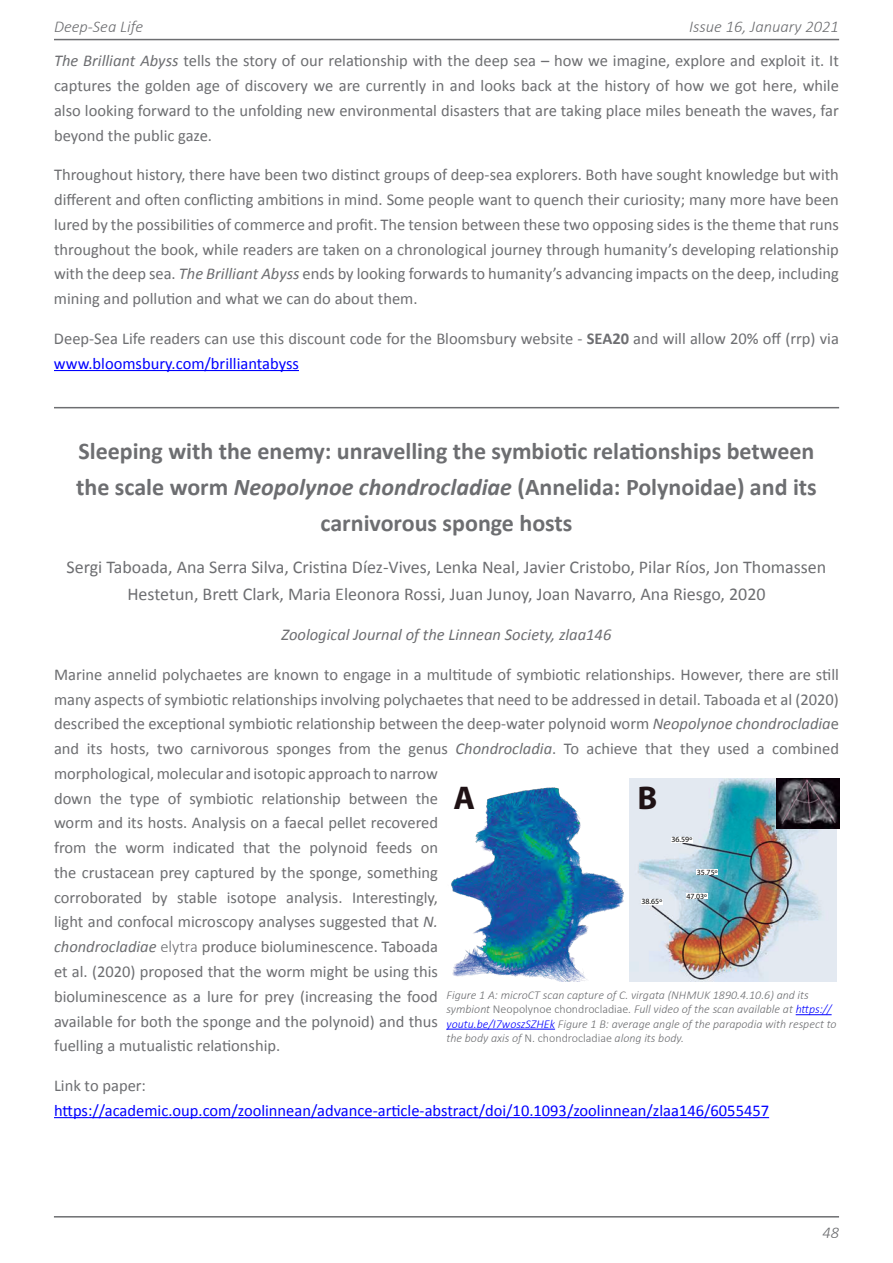
<style>
.page{position:relative;width:893px;height:1263px;background:#fff}
.page>*{position:absolute;margin:0;border:0;box-sizing:border-box;transform-origin:0 0}
.t1{font:700 33px "Myriad Pro";color:#1f1215}
.t2{font:700 24px/36px "Calibri";color:#6d6e71;text-align:center}
.t3{font:18px/27px "Calibri";color:#6d6e71;text-align:center}
.t4{font:16.5px/24.8px "Calibri";color:#6d6e71;text-align:justify}
.t5{font:16.5px "Calibri";color:#00f}
.t6{font:italic 16.5px "Calibri";color:#6d6e71}
.t7{font:italic 300 16.5px "Calibri";color:#6d6e71}
.t8{font:italic 300 12px/14.4px "Calibri";color:#6d6e71}
.t9{font:7.95px "Myriad Pro";color:#000}
.s1{font-weight:300;font-style:italic}
.s2{font-style:italic}
.s3{font-weight:700}
.s4{color:#00f}
.s5{font-weight:300}
.s6{font-style:normal}
</style>
<div class="page">
<hr style="left:54px;top:39px;width:785px;height:1px;background:#6d6e71">
<hr style="left:54px;top:1216px;width:785px;height:1px;background:#6d6e71">
<hr style="left:54px;top:370px;width:245px;height:1px;background:#00f">
<hr style="left:54px;top:1117px;width:715px;height:1px;background:#00f">
<hr style="left:54px;top:407px;width:785px;height:1px;background:#6d6e71">
<img style="left:451px;top:787px;width:119px;height:194px">
<svg style="left:570px;top:778px;width:267px;height:203px"></svg>
<img style="left:629px;top:779px;width:207px;height:202px">
<div style="left:636px;top:779px;width:73px;height:61px;background:#e3e9f1"></div>
<img style="left:776px;top:778px;width:63px;height:51px">
<div style="left:641px;top:899px;width:22px;height:5px;background:#fff"></div>
<div style="left:686px;top:893px;width:21px;height:6px;background:#fff"></div>
<div style="left:697px;top:869px;width:21px;height:6px;background:#fff"></div>
<div style="left:671px;top:837px;width:22px;height:6px;background:#fff"></div>
<hr style="left:796px;top:1014px;width:36px;height:1px;background:#00f">
<hr style="left:446px;top:1029px;width:109px;height:1px;background:#00f">
<p class="t7" style="left:54px;top:16px;width:91px">Deep-Sea Life</p>
<p class="t4" style="left:54px;top:8px;width:786px;line-height:34.8px;text-align:right"><span class="s1">Issue 16, January 2021<br></span><span class="s2">The Brilliant Abyss</span> tells the story of our relationship with the deep sea – how we imagine, explore and exploit it. It</p>
<p class="t4" style="left:54px;top:72px;width:786px">captures the golden age of discovery we are currently in and looks back at the history of how we got here, while also looking forward to the unfolding new environmental disasters that are taking place miles beneath the waves, far beyond the public gaze.</p>
<p class="t4" style="left:54px;top:162px;width:786px">Throughout history, there have been two distinct groups of deep-sea explorers. Both have sought knowledge but with different and often conflicting ambitions in mind. Some people want to quench their curiosity; many more have been lured by the possibilities of commerce and profit. The tension between these two opposing sides is the theme that runs throughout the book, while readers are taken on a chronological journey through humanity’s developing relationship with the deep sea. <span class="s2">The Brilliant Abyss</span> ends by looking forwards to humanity’s advancing impacts on the deep, including mining and pollution and what we can do about them.</p>
<p class="t4" style="left:54px;top:325px;width:786px">Deep-Sea Life readers can use this discount code for the Bloomsbury website - <span class="s3">SEA20</span> and will allow 20% off (rrp) via <span class="s4">www.bloomsbury.com/brilliantabyss</span></p>
<h2 class="t2" style="left:76px;top:432px;width:742px">Sleeping with the enemy: unravelling the symbiotic relationships between the scale worm <span class="s2">Neopolynoe chondrocladiae</span> (Annelida: Polynoidae) and its carnivorous sponge hosts</h2>
<p class="t3" style="left:67px;top:553px;width:761px">Sergi Taboada, Ana Serra Silva, Cristina Díez-Vives, Lenka Neal, Javier Cristobo, Pilar Ríos, Jon Thomassen<br>Hestetun, Brett Clark, Maria Eleonora Rossi, Juan Junoy, Joan Navarro, Ana Riesgo, 2020</p>
<p class="t6" style="left:282px;top:624px;width:331px">Zoological Journal of the Linnean Society, zlaa146</p>
<p class="t4" style="left:54px;top:661px;width:786px;text-align:left">Marine annelid polychaetes are known to engage in a multitude of symbiotic relationships. However, there are still many aspects of symbiotic relationships involving polychaetes that need to be addressed in detail. Taboada et al (2020) described the exceptional symbiotic relationship between the deep-water polynoid worm <span class="s2">Neopolynoe chondrocladia</span>e and its hosts, two carnivorous sponges from the genus <span class="s2">Chondrocladia</span>. To achieve that they used a combined morphological, molecular and isotopic approach to narrow<br>down the type of symbiotic relationship between the<br>worm and its hosts. Analysis on a faecal pellet recovered<br>from the worm indicated that the polynoid feeds on<br>the crustacean prey captured by the sponge, something<br>corroborated by stable isotope analysis. Interestingly,<br>light and confocal microscopy analyses suggested that <span class="s2">N.<br>chondrocladiae</span> <span class="s5">elytra</span> produce bioluminescence. Taboada<br>et al. (2020) proposed that the worm might be using this<br>bioluminescence as a lure for prey (increasing the food<br>available for both the sponge and the polynoid) and thus<br>fuelling a mutualistic relationship.</p>
<p class="t4" style="left:54px;top:1072px;width:94px">Link to paper:</p>
<p class="t5" style="left:54px;top:1100px;width:717px">https://academic.oup.com/zoolinnean/advance-article-abstract/doi/10.1093/zoolinnean/zlaa146/6055457</p>
<h1 class="t1" style="left:453px;top:776px;width:23px">A</h1>
<h1 class="t1" style="left:638px;top:776px;width:21px">B</h1>
<p class="t9" style="left:671px;top:835px;width:22px">36.59º</p>
<p class="t9" style="left:697px;top:867px;width:22px">35.75º</p>
<p class="t9" style="left:686px;top:891px;width:22px">47.03º</p>
<p class="t9" style="left:641px;top:897px;width:22px">38.65º</p>
<p class="t8" style="left:446px;top:987px;width:391px">Figure 1 A: microCT scan capture of C. virgata (NHMUK 1890.4.10.6) and its symbiont <span class="s6">Neopolynoe chondrocladiae</span>. Full video of the scan available at <span class="s4">https:// youtu.be/I7woszSZHEk</span> Figure 1 B: average angle of the parapodia with respect to the body axis of <span class="s6">N. chondrocladiae</span> along its body.</p>
<p class="t7" style="left:822px;top:1222px;width:18px">48</p>
</div>
